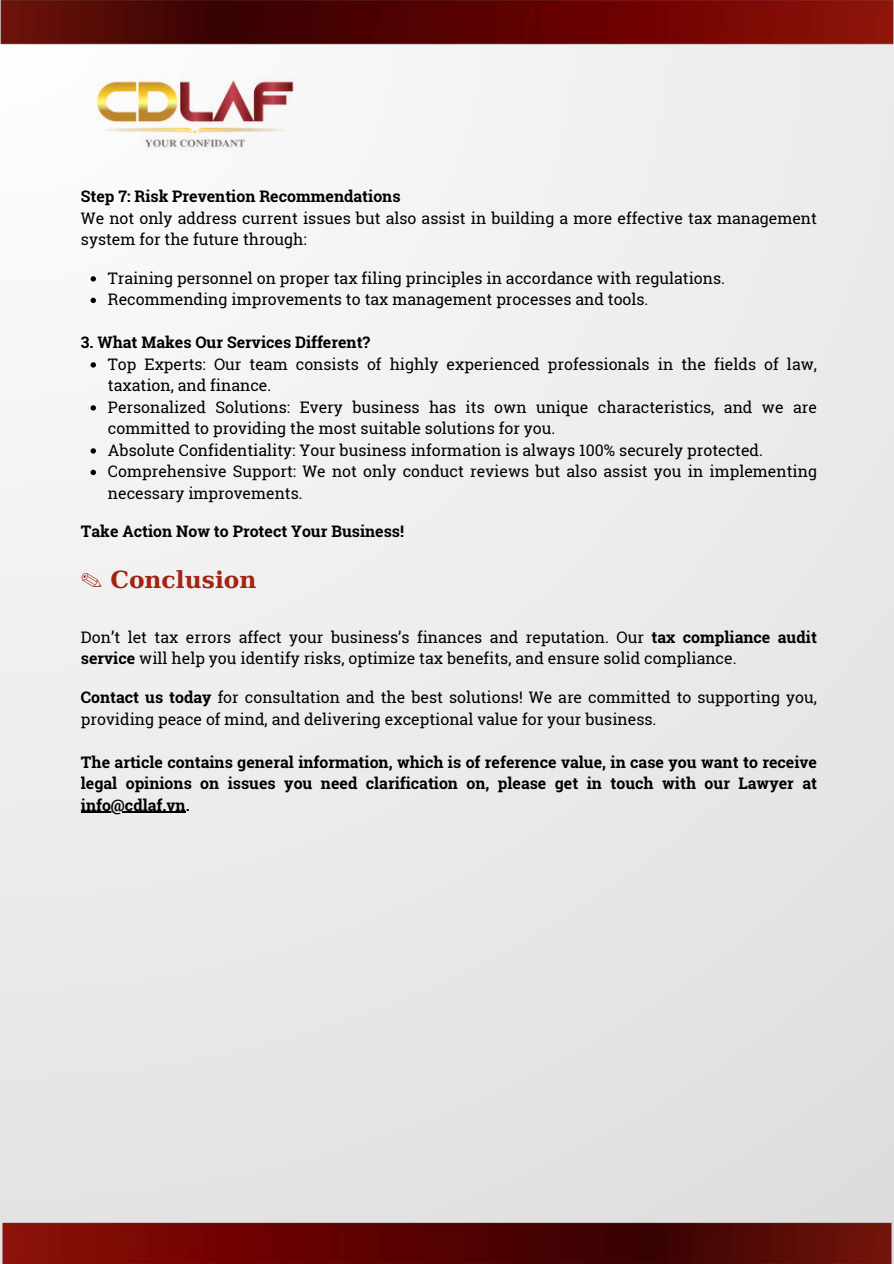
<style>
.page{position:relative;width:894px;height:1264px;background:#fff}
.page>*{position:absolute;margin:0;border:0;box-sizing:border-box;transform-origin:0 0}
.t1{font:700 23.4px "DejaVu Serif";color:#a32411}
.t2{font:15.9px/21.5px "Roboto Slab";color:#000}
.t3{font:700 15.9px/21.5px "Roboto Slab";color:#000;text-align:justify}
.s1{font-family:"Free Serif";font-weight:400}
.s2{font-weight:700}
</style>
<div class="page">
<div style="left:0;top:0;width:893px;height:1263px;background:linear-gradient(to right,#f2f1f1,#e8e5e5)"></div>
<img style="left:89px;top:77px;width:211px;height:78px">
<img style="left:0;top:0;width:893px;height:51px">
<img style="left:0;top:1215px;width:893px;height:48px">
<svg style="left:91px;top:276px;width:5px;height:5px"></svg>
<svg style="left:91px;top:298px;width:5px;height:5px"></svg>
<svg style="left:91px;top:362px;width:5px;height:5px"></svg>
<svg style="left:91px;top:405px;width:5px;height:5px"></svg>
<svg style="left:91px;top:448px;width:5px;height:5px"></svg>
<svg style="left:91px;top:470px;width:5px;height:5px"></svg>
<hr style="left:81px;top:811px;width:105px;height:1px;background:#000">
<p class="t3" style="left:81px;top:185px;width:321px">Step 7: Risk Prevention Recommendations</p>
<p class="t2" style="left:81px;top:207px;width:737px">We not only address current issues but also assist in building a more effective tax management system for the future through:</p>
<p class="t2" style="left:108px;top:267px;width:618px">Training personnel on proper tax filing principles in accordance with regulations.<br>Recommending improvements to tax management processes and tools.</p>
<p class="t3" style="left:81px;top:331px;width:291px">3. What Makes Our Services Different?</p>
<p class="t2" style="left:108px;top:353px;width:710px">Top Experts: Our team consists of highly experienced professionals in the fields of law, taxation, and finance.<br>Personalized Solutions: Every business has its own unique characteristics, and we are committed to providing the most suitable solutions for you.<br>Absolute Confidentiality: Your business information is always 100% securely protected.<br>Comprehensive Support: We not only conduct reviews but also assist you in implementing necessary improvements.</p>
<p class="t3" style="left:81px;top:520px;width:324px">Take Action Now to Protect Your Business!</p>
<h1 class="t1" style="left:81px;top:566px;width:177px"><span class="s1">✎</span> Conclusion</h1>
<p class="t2" style="left:81px;top:626px;width:737px">Don’t let tax errors affect your business’s finances and reputation. Our <span class="s2">tax compliance audit service</span> will help you identify risks, optimize tax benefits, and ensure solid compliance.</p>
<p class="t2" style="left:81px;top:686px;width:737px"><span class="s2">Contact us today</span> for consultation and the best solutions! We are committed to supporting you, providing peace of mind, and delivering exceptional value for your business.</p>
<p class="t3" style="left:81px;top:750px;width:737px">The article contains general information, which is of reference value, in case you want to receive legal opinions on issues you need clarification on, please get in touch with our Lawyer at info@cdlaf.vn.</p>
</div>
